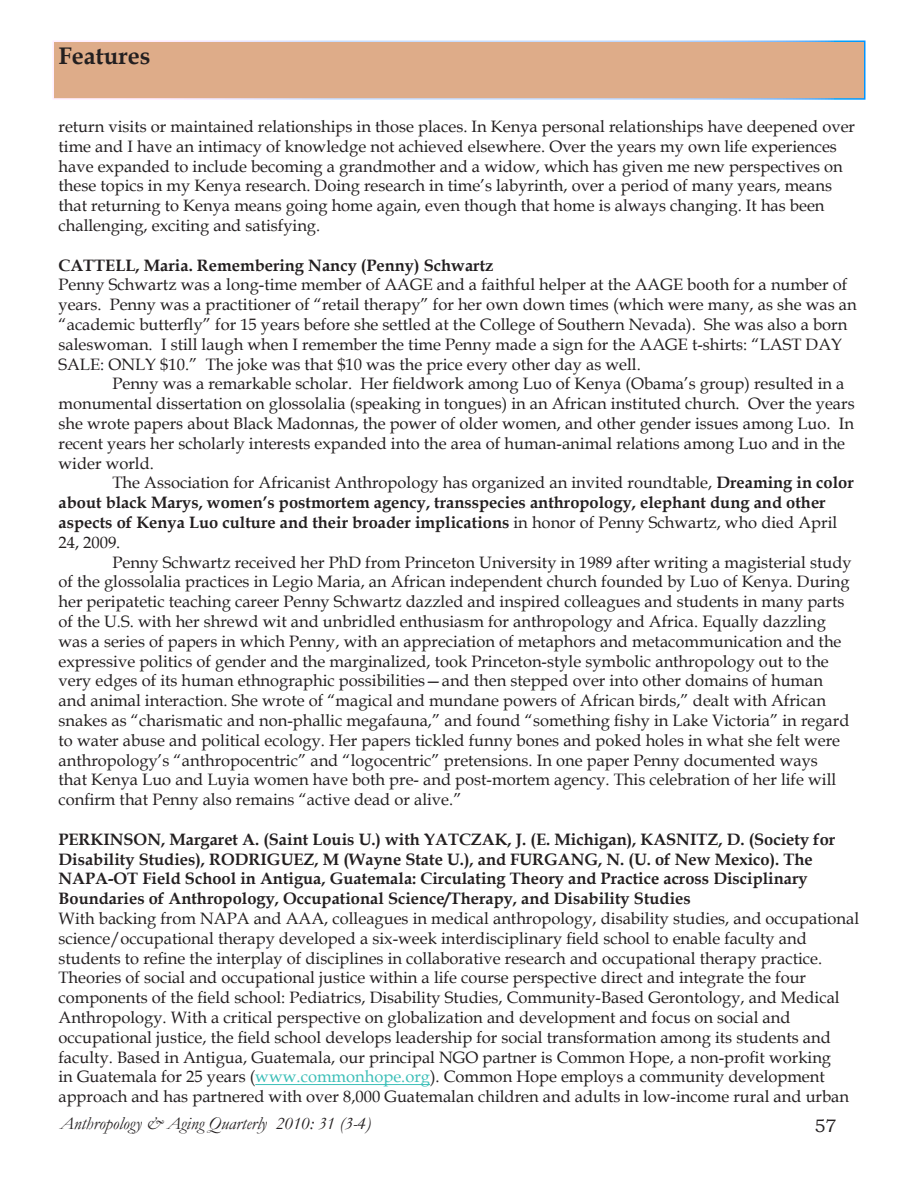
<style>
.page{position:relative;width:918px;height:1188px;background:#fff}
.page>*{position:absolute;margin:0;border:0;box-sizing:border-box;transform-origin:0 0}
.Heading_1{font:700 24px "Book Antiqua";color:#231f20}
.t1{font:italic 18px "Garamond";color:#231f20}
.t2{font:18px "Bookman Old Style";color:#231f20}
.t3{font:16.5px/19.8px "Book Antiqua";color:#231f20}
.t4{font:700 16.5px/19.8px "Book Antiqua";color:#231f20}
.s1{font-weight:400}
.s2{color:#3dbfb8}
</style>
<div class="page">
<svg style="left:53px;top:40px;width:813px;height:60px;background:#dcaf90"></svg>
<hr style="left:255px;top:1084px;width:175px;height:1px;background:#3dbfb8">
<p class="Heading_1" style="left:58px;top:39px;width:93px">Features</p>
<p class="t3" style="left:58px;top:116px;width:798px">return visits or maintained relationships in those places. In Kenya personal relationships have deepened over time and I have an intimacy of knowledge not achieved elsewhere. Over the years my own life experiences have expanded to include becoming a grandmother and a widow, which has given me new perspectives on these topics in my Kenya research. Doing research in time’s labyrinth, over a period of many years, means that returning to Kenya means going home again, even though that home is always changing. It has been challenging, exciting and satisfying.</p>
<p class="t4" style="left:58px;top:255px;width:436px">CATTELL, Maria. Remembering Nancy (Penny) Schwartz</p>
<p class="t3" style="left:58px;top:275px;width:800px">Penny Schwartz was a long-time member of AAGE and a faithful helper at the AAGE booth for a number of years. Penny was a practitioner of “retail therapy” for her own down times (which were many, as she was an “academic butterfly” for 15 years before she settled at the College of Southern Nevada). She was also a born saleswoman. I still laugh when I remember the time Penny made a sign for the AAGE t-shirts: “LAST DAY SALE: ONLY $10.” The joke was that $10 was the price every other day as well.</p>
<p class="t3" style="left:58px;top:374px;width:798px;text-indent:54px">Penny was a remarkable scholar. Her fieldwork among Luo of Kenya (Obama’s group) resulted in a monumental dissertation on glossolalia (speaking in tongues) in an African instituted church. Over the years she wrote papers about Black Madonnas, the power of older women, and other gender issues among Luo. In recent years her scholarly interests expanded into the area of human-animal relations among Luo and in the wider world.</p>
<p class="t4" style="left:58px;top:473px;width:797px;text-indent:54px"><span class="s1">The Association for Africanist Anthropology has organized an invited roundtable,</span> Dreaming in color about black Marys, women’s postmortem agency, transspecies anthropology, elephant dung and other aspects of Kenya Luo culture and their broader implications <span class="s1">in honor of Penny Schwartz, who died April 24, 2009.</span></p>
<p class="t3" style="left:58px;top:552px;width:795px;text-indent:54px">Penny Schwartz received her PhD from Princeton University in 1989 after writing a magisterial study of the glossolalia practices in Legio Maria, an African independent church founded by Luo of Kenya. During her peripatetic teaching career Penny Schwartz dazzled and inspired colleagues and students in many parts of the U.S. with her shrewd wit and unbridled enthusiasm for anthropology and Africa. Equally dazzling was a series of papers in which Penny, with an appreciation of metaphors and metacommunication and the expressive politics of gender and the marginalized, took Princeton-style symbolic anthropology out to the very edges of its human ethnographic possibilities—and then stepped over into other domains of human and animal interaction. She wrote of “magical and mundane powers of African birds,” dealt with African snakes as “charismatic and non-phallic megafauna,” and found “something fishy in Lake Victoria” in regard to water abuse and political ecology. Her papers tickled funny bones and poked holes in what she felt were anthropology’s “anthropocentric” and “logocentric” pretensions. In one paper Penny documented ways<br>that Kenya Luo and Luyia women have both pre- and post-mortem agency. This celebration of her life will confirm that Penny also remains “active dead or alive.”</p>
<p class="t4" style="left:58px;top:829px;width:778px">PERKINSON, Margaret A. (Saint Louis U.) with YATCZAK, J. (E. Michigan), KASNITZ, D. (Society for Disability Studies), RODRIGUEZ, M (Wayne State U.), and FURGANG, N. (U. of New Mexico). The NAPA-OT Field School in Antigua, Guatemala: Circulating Theory and Practice across Disciplinary Boundaries of Anthropology, Occupational Science/Therapy, and Disability Studies</p>
<p class="t3" style="left:58px;top:908px;width:802px">With backing from NAPA and AAA, colleagues in medical anthropology, disability studies, and occupational science/occupational therapy developed a six-week interdisciplinary field school to enable faculty and students to refine the interplay of disciplines in collaborative research and occupational therapy practice.<br>Theories of social and occupational justice within a life course perspective direct and integrate the four components of the field school: Pediatrics, Disability Studies, Community-Based Gerontology, and Medical Anthropology. With a critical perspective on globalization and development and focus on social and occupational justice, the field school develops leadership for social transformation among its students and faculty. Based in Antigua, Guatemala, our principal NGO partner is Common Hope, a non-profit working<br>in Guatemala for 25 years (<span class="s2">www.commonhope.org</span>). Common Hope employs a community development approach and has partnered with over 8,000 Guatemalan children and adults in low-income rural and urban</p>
<p class="t1" style="left:60px;top:1111px;width:312px">Anthropology &amp; Aging Quarterly 2010: 31 (3-4)</p>
<p class="t2" style="left:814px;top:1114px;width:24px">57</p>
</div>
